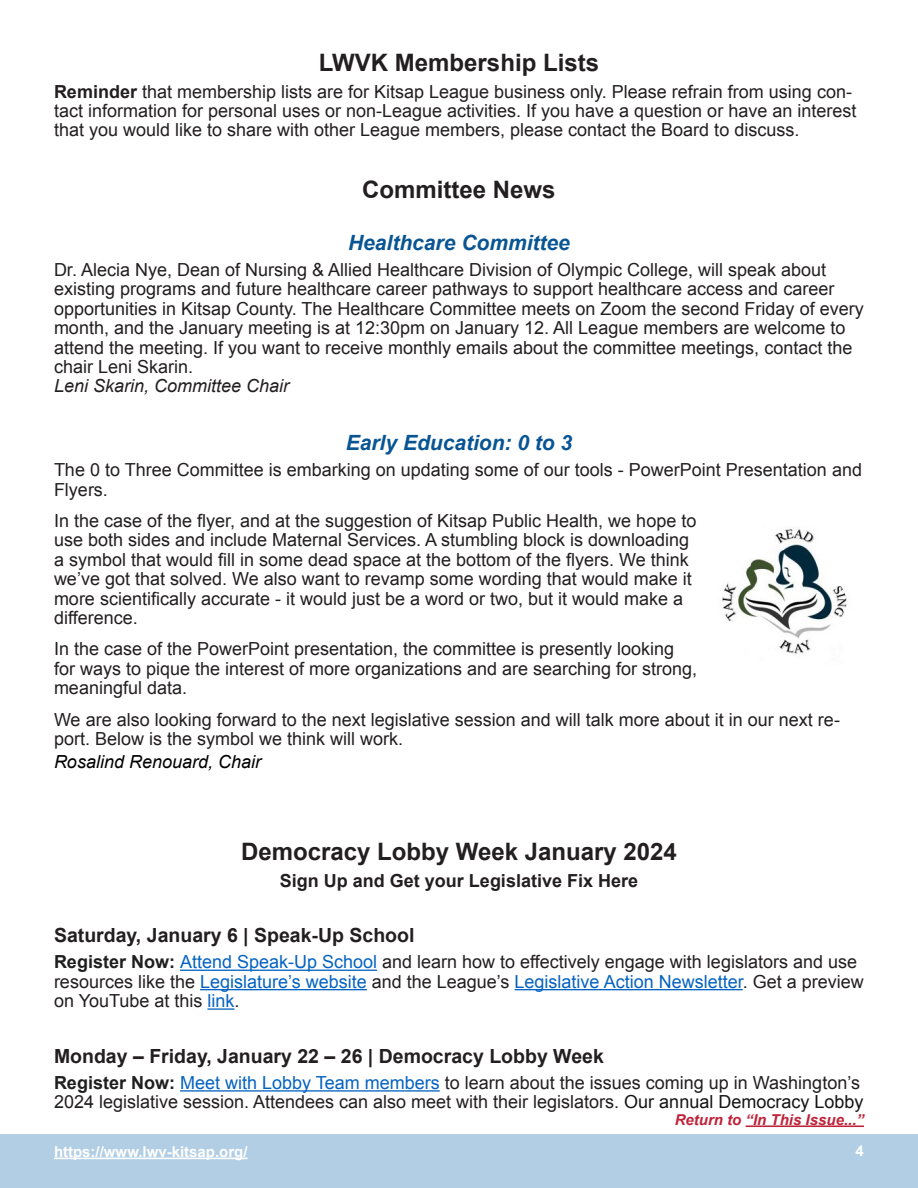
<style>
.page{position:relative;width:918px;height:1188px;background:#fff}
.page>*{position:absolute;margin:0;border:0;box-sizing:border-box;transform-origin:0 0}
.Headline_-_Level_1{font:700 24px "Arial";color:#231f20}
.Sub-heading__Level_2{font:italic 700 21px "Arial";color:#095593}
.Bold_-_only_if_entire_line_is_bold_other{font:700 19.5px "Arial";color:#231f20}
.Main_Text{font:18px/19.5px "Arial";color:#231f20}
.Main_Text-2{font:700 18px "Arial";color:#231f20}
.Main_Text-3{font:italic 18px "Arial";color:#000}
.t1{font:700 15px "Arial";color:#fff}
.Return_to_Front_Page{font:italic 700 15px "Arial";color:#bf2339}
.s1{font-weight:700}
.s2{font-style:italic}
.s3{font-weight:700;color:#1f1f1f}
.s4{color:#0563c1}
.s5{color:#151515}
</style>
<div class="page">
<div style="left:0;top:1134px;width:918px;height:54px;background:#b2cee5"></div>
<hr style="left:54px;top:1158px;width:194px;height:1px;background:#fff">
<hr style="left:180px;top:970px;width:197px;height:1px;background:#0563c1">
<hr style="left:200px;top:989px;width:167px;height:1px;background:#0563c1">
<hr style="left:515px;top:989px;width:228px;height:1px;background:#0563c1">
<hr style="left:207px;top:1008px;width:27px;height:2px;background:#0563c1">
<hr style="left:180px;top:1090px;width:260px;height:2px;background:#0563c1">
<hr style="left:746px;top:1125px;width:118px;height:2px;background:#bf2339">
<img style="left:722px;top:527px;width:125px;height:128px">
<p class="Headline_-_Level_1" style="left:319px;top:47px;width:282px">LWVK Membership Lists</p>
<p class="Main_Text" style="left:54px;top:82px;width:804px"><span class="s1">Reminder</span> that membership lists are for Kitsap League business only. Please refrain from using con&shy;tact information for personal uses or non-League activities. If you have a question or have an interest that you would like to share with other League members, please contact the Board to discuss.</p>
<p class="Headline_-_Level_1" style="left:362px;top:173px;width:195px">Committee News</p>
<p class="Sub-heading__Level_2" style="left:348px;top:229px;width:223px">Healthcare Committee</p>
<p class="Main_Text" style="left:54px;top:260px;width:811px">Dr. Alecia Nye, Dean of Nursing &amp; Allied Healthcare Division of Olympic College, will speak about existing programs and future healthcare career pathways to support healthcare access and career opportunities in Kitsap County. The Healthcare Committee meets on Zoom the second Friday of every month, and the January meeting is at 12:30pm on January 12. All League members are welcome to attend the meeting. If you want to receive monthly emails about the committee meetings, contact the chair Leni Skarin.<br><span class="s2">Leni Skarin, Committee Chair</span></p>
<p class="Sub-heading__Level_2" style="left:346px;top:429px;width:228px">Early Education: 0 to 3</p>
<p class="Main_Text" style="left:54px;top:460px;width:810px">The 0 to Three Committee is embarking on updating some of our tools - PowerPoint Presentation and<br>Flyers.</p>
<p class="Main_Text" style="left:54px;top:511px;width:644px">In the case of the flyer, and at the suggestion of Kitsap Public Health, we hope to use both sides and include Maternal Services. A stumbling block is downloading a symbol that would fill in some dead space at the bottom of the flyers. We think we’ve got that solved. We also want to revamp some wording that would make it more scientifically accurate - it would just be a word or two, but it would make a difference.</p>
<p class="Main_Text" style="left:54px;top:640px;width:645px">In the case of the PowerPoint presentation, the committee is presently looking for ways to pique the interest of more organizations and are searching for strong, meaningful data.</p>
<p class="Main_Text" style="left:54px;top:710px;width:788px">We are also looking forward to the next legislative session and will talk more about it in our next re&shy;port. Below is the symbol we think will work.</p>
<p class="Main_Text-3" style="left:54px;top:750px;width:209px">Rosalind Renouard, Chair</p>
<p class="Headline_-_Level_1" style="left:241px;top:836px;width:437px">Democracy Lobby Week January 2024</p>
<p class="Main_Text-2" style="left:280px;top:868px;width:360px">Sign Up and Get your Legislative Fix Here</p>
<p class="Bold_-_only_if_entire_line_is_bold_other" style="left:54px;top:922px;width:362px">Saturday, January 6 | Speak-Up School</p>
<p class="Main_Text" style="left:54px;top:952px;width:811px"><span class="s3">Register Now:</span> <span class="s4">Attend Speak-Up School</span> and learn how to effectively engage with legislators and use resources like the <span class="s4">Legislature’s website</span> and the League’s <span class="s4">Legislative Action Newsletter</span>. Get a preview on YouTube at this <span class="s4">link</span>.</p>
<p class="Bold_-_only_if_entire_line_is_bold_other" style="left:54px;top:1043px;width:551px">Monday – Friday, January 22 – 26 | Democracy Lobby Week</p>
<p class="Main_Text" style="left:54px;top:1073px;width:811px"><span class="s3">Register Now:</span> <span class="s4">Meet with Lobby Team members</span> to learn about the issues coming up in Washington’s<br>2024 legislative session. Attendees can also meet with their legislators. <span class="s5">Our annual Democracy Lobby</span></p>
<p class="Return_to_Front_Page" style="left:675px;top:1110px;width:191px">Return to “In This Issue...”</p>
<p class="t1" style="left:54px;top:1142px;width:195px">https://www.lwv-kitsap.org/</p>
<p class="t1" style="left:856px;top:1141px;width:10px">4</p>
</div>
